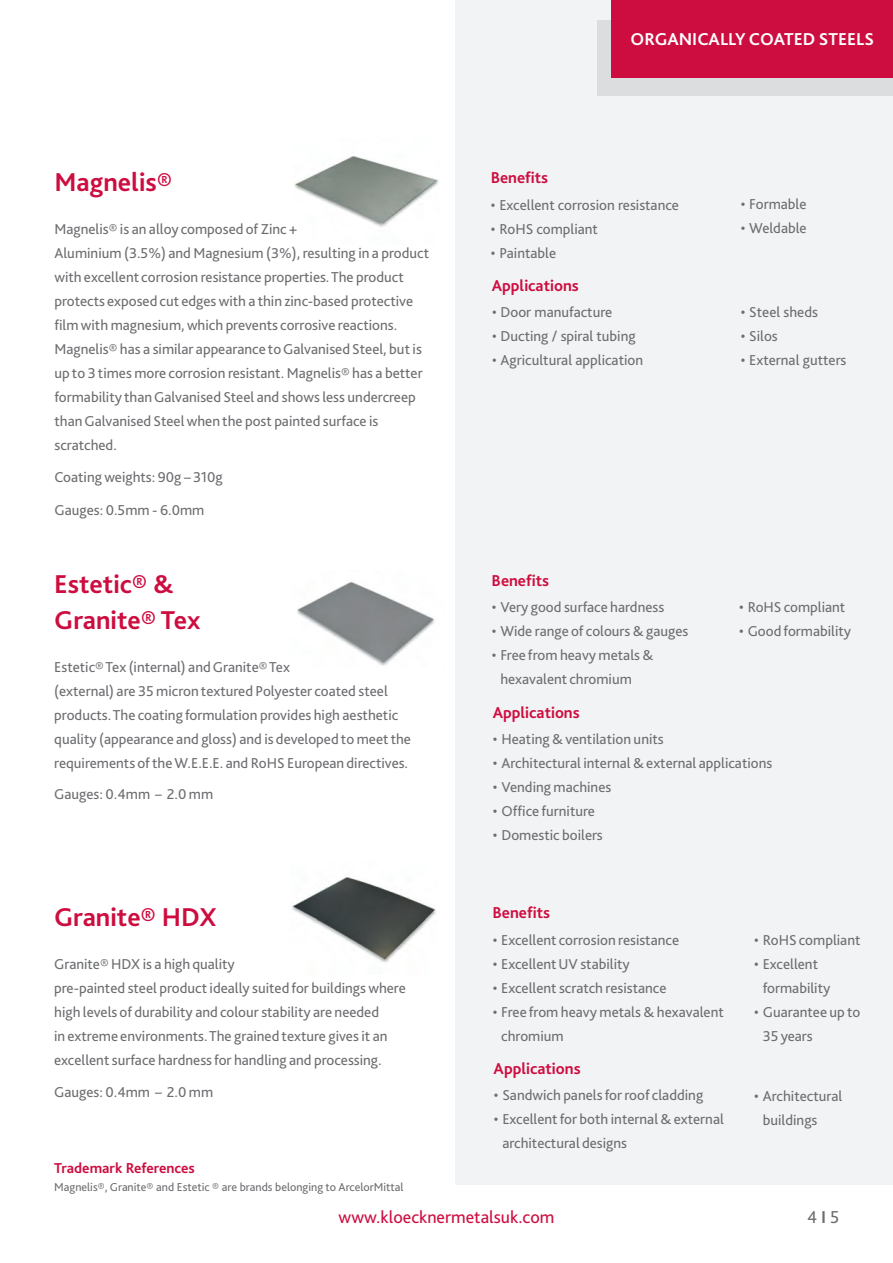
<style>
.page{position:relative;width:893px;height:1263px;background:#fff}
.page>*{position:absolute;margin:0;border:0;box-sizing:border-box;transform-origin:0 0}
.t1{font:700 27px/36px "Kl Bliss";color:#cd0d40}
.t2{font:18px "Kl Bliss";color:#cd0d40}
.t3{font:700 18px "Kl Bliss";color:#fff}
.t4{font:18px "Kl Bliss";color:#6c6d70}
.t5{font:700 16.5px "Kl Bliss";color:#cd0d40}
.t6{font:15px/24px "Kl Bliss";color:#6c6d70}
.t7{font:700 15px "Kl Bliss";color:#cd0d40}
.t8{font:12px "Kl Bliss";color:#6c6d70}
.s1{font-weight:700}
</style>
<div class="page">
<div style="left:456px;top:0;width:437px;height:1184px;background:#f2f3f4"></div>
<div style="left:597px;top:20px;width:296px;height:76px;background:#dcdddf"></div>
<div style="left:612px;top:0;width:281px;height:77px;background:#cd0d40"></div>
<img style="left:297px;top:582px;width:138px;height:84px">
<img style="left:296px;top:156px;width:142px;height:71px">
<img style="left:292px;top:877px;width:143px;height:86px">
<p class="t1" style="left:54px;top:164px;width:119px">Magnelis®</p>
<p class="t6" style="left:54px;top:216px;width:376px">Magnelis® is an alloy composed of Zinc +<br>Aluminium (3.5%) and Magnesium (3%), resulting in a product with excellent corrosion resistance properties. The product protects exposed cut edges with a thin zinc-based protective film with magnesium, which prevents corrosive reactions.<br>Magnelis® has a similar appearance to Galvanised Steel, but is up to 3 times more corrosion resistant. Magnelis® has a better formability than Galvanised Steel and shows less undercreep than Galvanised Steel when the post painted surface is scratched.</p>
<p class="t6" style="left:54px;top:465px;width:170px">Coating weights: 90g – 310g</p>
<p class="t6" style="left:54px;top:497px;width:151px">Gauges: 0.5mm - 6.0mm</p>
<p class="t1" style="left:54px;top:566px;width:148px">Estetic® &amp;<br>Granite® Tex</p>
<p class="t6" style="left:54px;top:654px;width:358px">Estetic® Tex (internal) and Granite® Tex<br>(external) are 35 micron textured Polyester coated steel products. The coating formulation provides high aesthetic quality (appearance and gloss) and is developed to meet the requirements of the W.E.E.E. and RoHS European directives.</p>
<p class="t6" style="left:54px;top:782px;width:161px">Gauges: 0.4mm – 2.0 mm</p>
<p class="t1" style="left:54px;top:899px;width:164px">Granite® HDX</p>
<p class="t6" style="left:54px;top:951px;width:353px">Granite® HDX is a high quality<br>pre-painted steel product ideally suited for buildings where high levels of durability and colour stability are needed<br>in extreme environments. The grained texture gives it an excellent surface hardness for handling and processing.</p>
<p class="t6" style="left:54px;top:1080px;width:161px">Gauges: 0.4mm – 2.0 mm</p>
<p class="t7" style="left:54px;top:1159px;width:142px">Trademark References</p>
<p class="t8" style="left:54px;top:1180px;width:351px">Magnelis®, Granite® and Estetic ® are brands belonging to ArcelorMittal</p>
<p class="t3" style="left:631px;top:28px;width:245px">ORGANICALLY COATED STEELS</p>
<p class="t5" style="left:491px;top:168px;width:59px">Benefits</p>
<p class="t6" style="left:491px;top:192px;width:190px">• Excellent corrosion resistance</p>
<p class="t6" style="left:491px;top:216px;width:109px">• RoHS compliant</p>
<p class="t6" style="left:491px;top:240px;width:67px">• Paintable</p>
<p class="t5" style="left:492px;top:275px;width:89px">Applications</p>
<p class="t6" style="left:492px;top:300px;width:122px">• Door manufacture</p>
<p class="t6" style="left:492px;top:324px;width:145px">• Ducting / spiral tubing</p>
<p class="t6" style="left:492px;top:348px;width:153px">• Agricultural application</p>
<p class="t6" style="left:741px;top:192px;width:67px">• Formable</p>
<p class="t6" style="left:741px;top:216px;width:67px">• Weldable</p>
<p class="t6" style="left:741px;top:299px;width:79px">• Steel sheds</p>
<p class="t6" style="left:741px;top:323px;width:39px">• Silos</p>
<p class="t6" style="left:741px;top:347px;width:107px">• External gutters</p>
<p class="t5" style="left:492px;top:570px;width:59px">Benefits</p>
<p class="t6" style="left:492px;top:595px;width:174px">• Very good surface hardness</p>
<p class="t6" style="left:492px;top:619px;width:198px">• Wide range of colours &amp; gauges</p>
<p class="t6" style="left:500px;top:643px;width:155px;text-indent:-9px">• Free from heavy metals &amp; hexavalent chromium</p>
<p class="t5" style="left:493px;top:702px;width:89px">Applications</p>
<p class="t6" style="left:493px;top:727px;width:172px">• Heating &amp; ventilation units</p>
<p class="t6" style="left:493px;top:751px;width:281px">• Architectural internal &amp; external applications</p>
<p class="t6" style="left:493px;top:775px;width:120px">• Vending machines</p>
<p class="t6" style="left:493px;top:799px;width:104px">• Office furniture</p>
<p class="t6" style="left:493px;top:823px;width:111px">• Domestic boilers</p>
<p class="t6" style="left:739px;top:595px;width:108px">• RoHS compliant</p>
<p class="t6" style="left:739px;top:619px;width:113px">• Good formability</p>
<p class="t5" style="left:493px;top:903px;width:59px">Benefits</p>
<p class="t6" style="left:493px;top:927px;width:188px">• Excellent corrosion resistance</p>
<p class="t6" style="left:493px;top:951px;width:139px">• Excellent UV stability</p>
<p class="t6" style="left:493px;top:975px;width:175px">• Excellent scratch resistance</p>
<p class="t6" style="left:501px;top:999px;width:224px;text-indent:-9px">• Free from heavy metals &amp; hexavalent chromium</p>
<p class="t5" style="left:494px;top:1058px;width:89px">Applications</p>
<p class="t6" style="left:494px;top:1083px;width:211px">• Sandwich panels for roof cladding</p>
<p class="t6" style="left:502px;top:1107px;width:223px;text-indent:-9px">• Excellent for both internal &amp; external architectural designs</p>
<p class="t6" style="left:754px;top:927px;width:108px">• RoHS compliant</p>
<p class="t6" style="left:763px;top:951px;width:69px;text-indent:-9px">• Excellent formability</p>
<p class="t6" style="left:763px;top:999px;width:99px;text-indent:-9px">• Guarantee up to<br>35 years</p>
<p class="t6" style="left:763px;top:1083px;width:81px;text-indent:-9px">• Architectural buildings</p>
<p class="t2" style="left:339px;top:1205px;width:217px">www.kloecknermetalsuk.com</p>
<p class="t4" style="left:807px;top:1205px;width:34px">4 <span class="s1">I</span> 5</p>
</div>
